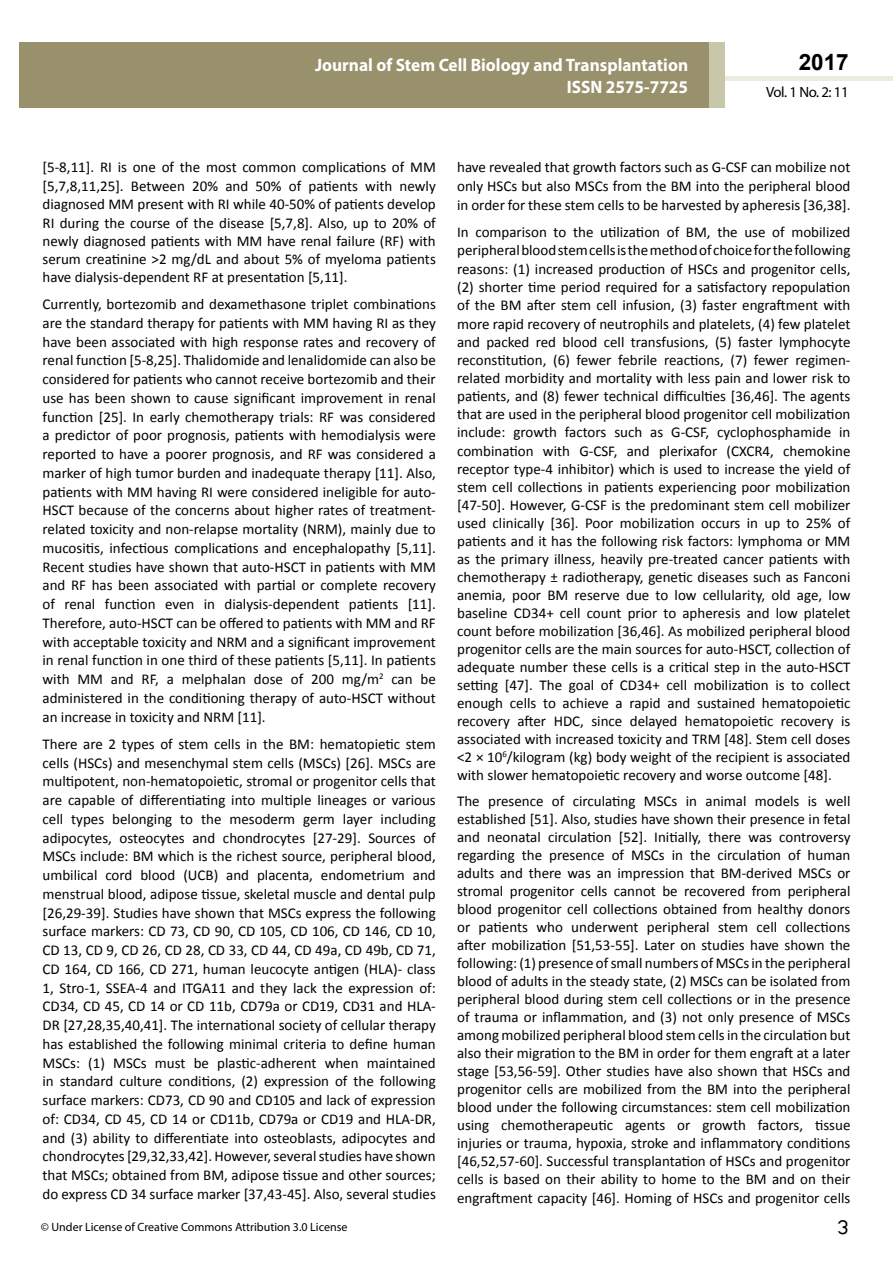
<style>
.page{position:relative;width:893px;height:1263px;background:#fff}
.page>*{position:absolute;margin:0;border:0;box-sizing:border-box;transform-origin:0 0}
.t1{font:25.5px "Tunga";color:#000}
.t2{font:700 22.5px "Arial";color:#000}
.t3{font:700 18px/21.6px "Myriad Pro";color:#fff;text-align:right;scale:.96 1}
.t4{font:15px/18.8px "Calibri";color:#000;text-align:justify}
.t5{font:14.85px "Myriad Pro";letter-spacing:-.03em;color:#000}
.t6{font:12px "Myriad Pro";color:#000}
</style>
<div class="page">
<div style="left:725px;top:76px;width:168px;height:5px;background:#ecebe0"></div>
<div style="left:19px;top:42px;width:690px;height:66px;background:#98916c"></div>
<div style="left:709px;top:42px;width:16px;height:66px;background:#c9c7a9"></div>
<p class="t3" style="left:315px;top:54px;width:390px">Journal of Stem Cell Biology and Transplantation<br>ISSN 2575-7725</p>
<h2 class="t2" style="left:799px;top:47px;width:52px">2017</h2>
<p class="t5" style="left:766px;top:83px;width:84px">Vol. 1 No. 2: 11</p>
<p class="t4" style="left:43px;top:158px;width:395px;line-height:18.3px">[5-8,11]. RI is one of the most common complications of MM [5,7,8,11,25]. Between 20% and 50% of patients with newly diagnosed MM present with RI while 40-50% of patients develop RI during the course of the disease [5,7,8]. Also, up to 20% of newly diagnosed patients with MM have renal failure (RF) with serum creatinine ˃2 mg/dL and about 5% of myeloma patients have dialysis-dependent RF at presentation [5,11].</p>
<p class="t4" style="left:43px;top:295px;width:395px">Currently, bortezomib and dexamethasone triplet combinations are the standard therapy for patients with MM having RI as they have been associated with high response rates and recovery of renal function [5-8,25]. Thalidomide and lenalidomide can also be considered for patients who cannot receive bortezomib and their use has been shown to cause significant improvement in renal function [25]. In early chemotherapy trials: RF was considered a predictor of poor prognosis, patients with hemodialysis were reported to have a poorer prognosis, and RF was considered a marker of high tumor burden and inadequate therapy [11]. Also, patients with MM having RI were considered ineligible for auto-HSCT because of the concerns about higher rates of treatment&shy;related toxicity and non-relapse mortality (NRM), mainly due to mucositis, infectious complications and encephalopathy [5,11].<br>Recent studies have shown that auto-HSCT in patients with MM and RF has been associated with partial or complete recovery of renal function even in dialysis-dependent patients [11].<br>Therefore, auto-HSCT can be offered to patients with MM and RF with acceptable toxicity and NRM and a significant improvement in renal function in one third of these patients [5,11]. In patients with MM and RF, a melphalan dose of 200 mg/m<sup>2</sup> can be administered in the conditioning therapy of auto-HSCT without an increase in toxicity and NRM [11].</p>
<p class="t4" style="left:43px;top:734px;width:395px">There are 2 types of stem cells in the BM: hematopietic stem cells (HSCs) and mesenchymal stem cells (MSCs) [26]. MSCs are multipotent, non-hematopoietic, stromal or progenitor cells that are capable of differentiating into multiple lineages or various cell types belonging to the mesoderm germ layer including adipocytes, osteocytes and chondrocytes [27-29]. Sources of MSCs include: BM which is the richest source, peripheral blood, umbilical cord blood (UCB) and placenta, endometrium and menstrual blood, adipose tissue, skeletal muscle and dental pulp [26,29-39]. Studies have shown that MSCs express the following surface markers: CD 73, CD 90, CD 105, CD 106, CD 146, CD 10, CD 13, CD 9, CD 26, CD 28, CD 33, CD 44, CD 49a, CD 49b, CD 71, CD 164, CD 166, CD 271, human leucocyte antigen (HLA)- class 1, Stro-1, SSEA-4 and ITGA11 and they lack the expression of:<br>CD34, CD 45, CD 14 or CD 11b, CD79a or CD19, CD31 and HLA-DR [27,28,35,40,41]. The international society of cellular therapy has established the following minimal criteria to define human MSCs: (1) MSCs must be plastic-adherent when maintained in standard culture conditions, (2) expression of the following surface markers: CD73, CD 90 and CD105 and lack of expression of: CD34, CD 45, CD 14 or CD11b, CD79a or CD19 and HLA-DR, and (3) ability to differentiate into osteoblasts, adipocytes and chondrocytes [29,32,33,42]. However, several studies have shown that MSCs; obtained from BM, adipose tissue and other sources; do express CD 34 surface marker [37,43-45]. Also, several studies</p>
<p class="t4" style="left:457px;top:158px;width:395px">have revealed that growth factors such as G-CSF can mobilize not only HSCs but also MSCs from the BM into the peripheral blood in order for these stem cells to be harvested by apheresis [36,38].</p>
<p class="t4" style="left:457px;top:223px;width:395px;line-height:18.1px">In comparison to the utilization of BM, the use of mobilized peripheral blood stem cells is the method of choice for the following reasons: (1) increased production of HSCs and progenitor cells, (2) shorter time period required for a satisfactory repopulation of the BM after stem cell infusion, (3) faster engraftment with more rapid recovery of neutrophils and platelets, (4) few platelet and packed red blood cell transfusions, (5) faster lymphocyte reconstitution, (6) fewer febrile reactions, (7) fewer regimen&shy;related morbidity and mortality with less pain and lower risk to patients, and (8) fewer technical difficulties [36,46]. The agents that are used in the peripheral blood progenitor cell mobilization include: growth factors such as G-CSF, cyclophosphamide in combination with G-CSF, and plerixafor (CXCR4, chemokine receptor type-4 inhibitor) which is used to increase the yield of stem cell collections in patients experiencing poor mobilization [47-50]. However, G-CSF is the predominant stem cell mobilizer used clinically [36]. Poor mobilization occurs in up to 25% of patients and it has the following risk factors: lymphoma or MM as the primary illness, heavily pre-treated cancer patients with chemotherapy ± radiotherapy, genetic diseases such as Fanconi anemia, poor BM reserve due to low cellularity, old age, low baseline CD34+ cell count prior to apheresis and low platelet count before mobilization [36,46]. As mobilized peripheral blood progenitor cells are the main sources for auto-HSCT, collection of adequate number these cells is a critical step in the auto-HSCT setting [47]. The goal of CD34+ cell mobilization is to collect enough cells to achieve a rapid and sustained hematopoietic recovery after HDC, since delayed hematopoietic recovery is associated with increased toxicity and TRM [48]. Stem cell doses ˂2 × 10<sup>6</sup>/kilogram (kg) body weight of the recipient is associated with slower hematopoietic recovery and worse outcome [48].</p>
<p class="t4" style="left:457px;top:792px;width:395px;line-height:18px">The presence of circulating MSCs in animal models is well established [51]. Also, studies have shown their presence in fetal and neonatal circulation [52]. Initially, there was controversy regarding the presence of MSCs in the circulation of human adults and there was an impression that BM-derived MSCs or stromal progenitor cells cannot be recovered from peripheral blood progenitor cell collections obtained from healthy donors or patients who underwent peripheral stem cell collections after mobilization [51,53-55]. Later on studies have shown the following: (1) presence of small numbers of MSCs in the peripheral blood of adults in the steady state, (2) MSCs can be isolated from peripheral blood during stem cell collections or in the presence of trauma or inflammation, and (3) not only presence of MSCs among mobilized peripheral blood stem cells in the circulation but also their migration to the BM in order for them engraft at a later stage [53,56-59]. Other studies have also shown that HSCs and progenitor cells are mobilized from the BM into the peripheral blood under the following circumstances: stem cell mobilization using chemotherapeutic agents or growth factors, tissue injuries or trauma, hypoxia, stroke and inflammatory conditions [46,52,57-60]. Successful transplantation of HSCs and progenitor cells is based on their ability to home to the BM and on their engraftment capacity [46]. Homing of HSCs and progenitor cells</p>
<p class="t6" style="left:41px;top:1220px;width:308px">© Under License of Creative Commons Attribution 3.0 License</p>
<h1 class="t1" style="left:837px;top:1210px;width:13px">3</h1>
</div>
